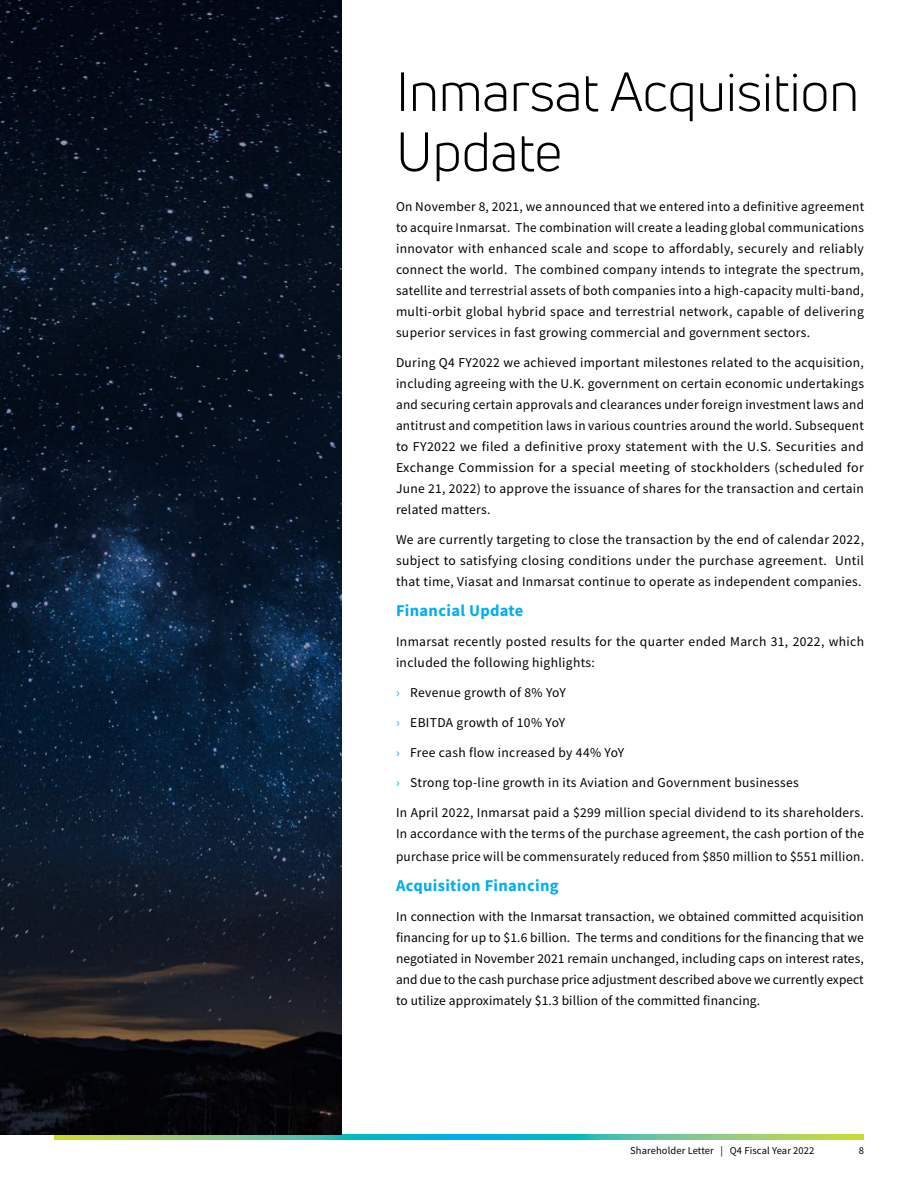
<style>
.page{position:relative;width:918px;height:1188px;background:#fff}
.page>*{position:absolute;margin:0;border:0;box-sizing:border-box;transform-origin:0 0}
.t1{font:54px/60px "Uni Neue";color:#000}
.t2{font:700 16.5px "Source Sans Pro";letter-spacing:.02em;color:#00aeef}
.t3{font:13.5px/21px "Source Sans Pro";letter-spacing:.025em;color:#000;text-align:justify}
.t4{font:10.5px "Source Sans Pro";letter-spacing:.01em;color:#000}
.s1{color:#00aeef}
</style>
<div class="page">
<svg style="left:54px;top:1135px;width:810px;height:5px;background:#61c497"></svg>
<img style="left:0;top:1px;width:342px;height:1134px">
<h1 class="t1" style="left:396px;top:62px;width:465px">Inmarsat Acquisition<br>Update</h1>
<p class="t3" style="left:396px;top:196px;width:470px">On November 8, 2021, we announced that we entered into a definitive agreement to acquire Inmarsat. The combination will create a leading global communications innovator with enhanced scale and scope to affordably, securely and reliably connect the world. The combined company intends to integrate the spectrum, satellite and terrestrial assets of both companies into a high-capacity multi-band, multi-orbit global hybrid space and terrestrial network, capable of delivering superior services in fast growing commercial and government sectors.</p>
<p class="t3" style="left:396px;top:352px;width:470px">During Q4 FY2022 we achieved important milestones related to the acquisition, including agreeing with the U.K. government on certain economic undertakings and securing certain approvals and clearances under foreign investment laws and antitrust and competition laws in various countries around the world. Subsequent to FY2022 we filed a definitive proxy statement with the U.S. Securities and Exchange Commission for a special meeting of stockholders (scheduled for June 21, 2022) to approve the issuance of shares for the transaction and certain related matters.</p>
<p class="t3" style="left:396px;top:529px;width:470px">We are currently targeting to close the transaction by the end of calendar 2022, subject to satisfying closing conditions under the purchase agreement. Until that time, Viasat and Inmarsat continue to operate as independent companies.</p>
<p class="t2" style="left:396px;top:600px;width:129px">Financial Update</p>
<p class="t3" style="left:396px;top:631px;width:470px">Inmarsat recently posted results for the quarter ended March 31, 2022, which included the following highlights:</p>
<p class="t3" style="left:396px;top:682px;width:171px"><span class="s1">›</span> Revenue growth of 8% YoY</p>
<p class="t3" style="left:396px;top:712px;width:171px"><span class="s1">›</span> EBITDA growth of 10% YoY</p>
<p class="t3" style="left:396px;top:742px;width:230px"><span class="s1">›</span> Free cash flow increased by 44% YoY</p>
<p class="t3" style="left:396px;top:772px;width:404px"><span class="s1">›</span> Strong top-line growth in its Aviation and Government businesses</p>
<p class="t3" style="left:396px;top:802px;width:470px">In April 2022, Inmarsat paid a $299 million special dividend to its shareholders.<br>In accordance with the terms of the purchase agreement, the cash portion of the</p>
<p class="t3" style="left:396px;top:846px;width:470px">purchase price will be commensurately reduced from $850 million to $551 million.</p>
<p class="t2" style="left:396px;top:874px;width:164px">Acquisition Financing</p>
<p class="t3" style="left:396px;top:906px;width:470px">In connection with the Inmarsat transaction, we obtained committed acquisition financing for up to $1.6 billion. The terms and conditions for the financing that we negotiated in November 2021 remain unchanged, including caps on interest rates, and due to the cash purchase price adjustment described above we currently expect to utilize approximately $1.3 billion of the committed financing.</p>
<p class="t4" style="left:630px;top:1144px;width:186px">Shareholder Letter | Q4 Fiscal Year 2022</p>
<p class="t4" style="left:859px;top:1144px;width:7px">8</p>
</div>
